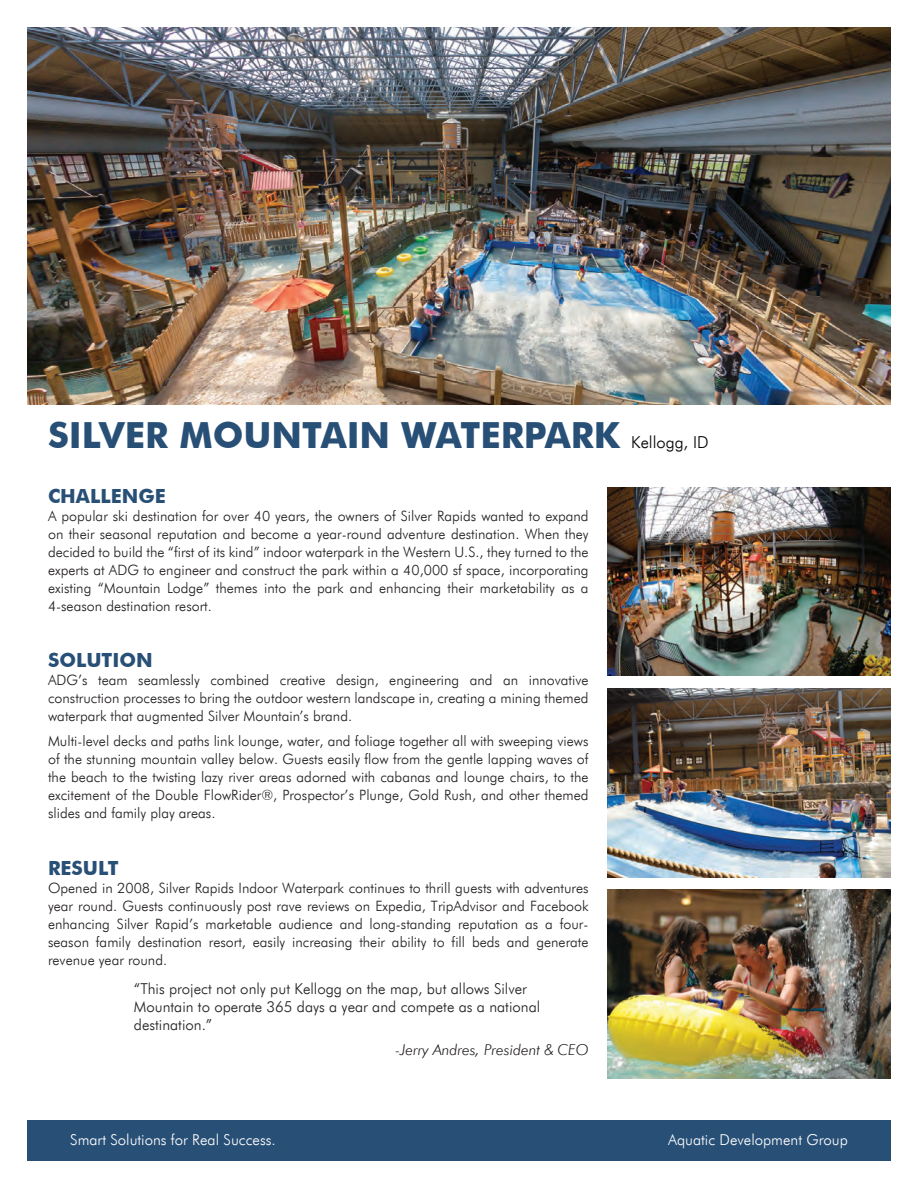
<style>
.page{position:relative;width:918px;height:1188px;background:#fff}
.page>*{position:absolute;margin:0;border:0;box-sizing:border-box;transform-origin:0 0}
.t1{font:700 36px "Futura BT";color:#284f76}
.t2{font:700 19.5px "Futura BT";color:#284f76}
.t3{font:300 15px/18px "Futura BT";color:#231f20}
.t4{font:300 15px "Futura BT";color:#fff}
.t5{font:italic 300 15px "Futura BT";color:#231f20}
.t6{font:300 14.25px/18px "Futura BT";color:#231f20;text-align:justify}
.s1{font-weight:300;font-size:16.5px;color:#000}
</style>
<div class="page">
<img style="left:27px;top:27px;width:864px;height:378px">
<img style="left:608px;top:488px;width:283px;height:188px">
<img style="left:608px;top:689px;width:283px;height:188px">
<img style="left:608px;top:890px;width:283px;height:189px">
<div style="left:27px;top:1120px;width:864px;height:41px;background:#284f76"></div>
<h1 class="t1" style="left:48px;top:413px;width:662px">SILVER MOUNTAIN WATERPARK <span class="s1">Kellogg, ID</span></h1>
<h2 class="t2" style="left:48px;top:484px;width:119px">CHALLENGE</h2>
<p class="t6" style="left:48px;top:506px;width:542px">A popular ski destination for over 40 years, the owners of Silver Rapids wanted to expand on their seasonal reputation and become a year-round adventure destination. When they decided to build the “first of its kind” indoor waterpark in the Western U.S., they turned to the experts at ADG to engineer and construct the park within a 40,000 sf space, incorporating existing “Mountain Lodge” themes into the park and enhancing their marketability as a 4-season destination resort.</p>
<h2 class="t2" style="left:48px;top:648px;width:106px">SOLUTION</h2>
<p class="t6" style="left:48px;top:671px;width:542px">ADG’s team seamlessly combined creative design, engineering and an innovative construction processes to bring the outdoor western landscape in, creating a mining themed waterpark that augmented Silver Mountain’s brand.</p>
<p class="t6" style="left:48px;top:732px;width:542px">Multi-level decks and paths link lounge, water, and foliage together all with sweeping views of the stunning mountain valley below. Guests easily flow from the gentle lapping waves of the beach to the twisting lazy river areas adorned with cabanas and lounge chairs, to the excitement of the Double FlowRider®, Prospector’s Plunge, Gold Rush, and other themed slides and family play areas.</p>
<h2 class="t2" style="left:48px;top:856px;width:72px">RESULT</h2>
<p class="t6" style="left:48px;top:878px;width:542px">Opened in 2008, Silver Rapids Indoor Waterpark continues to thrill guests with adventures year round. Guests continuously post rave reviews on Expedia, TripAdvisor and Facebook enhancing Silver Rapid’s marketable audience and long-standing reputation as a four&shy;season family destination resort, easily increasing their ability to fill beds and generate revenue year round.</p>
<p class="t3" style="left:134px;top:980px;width:408px">“This project not only put Kellogg on the map, but allows Silver<br>Mountain to operate 365 days a year and compete as a national destination.”</p>
<p class="t5" style="left:395px;top:1040px;width:195px">-Jerry Andres, President &amp; CEO</p>
<p class="t4" style="left:70px;top:1131px;width:207px">Smart Solutions for Real Success.</p>
<p class="t4" style="left:668px;top:1131px;width:181px">Aquatic Development Group</p>
</div>
